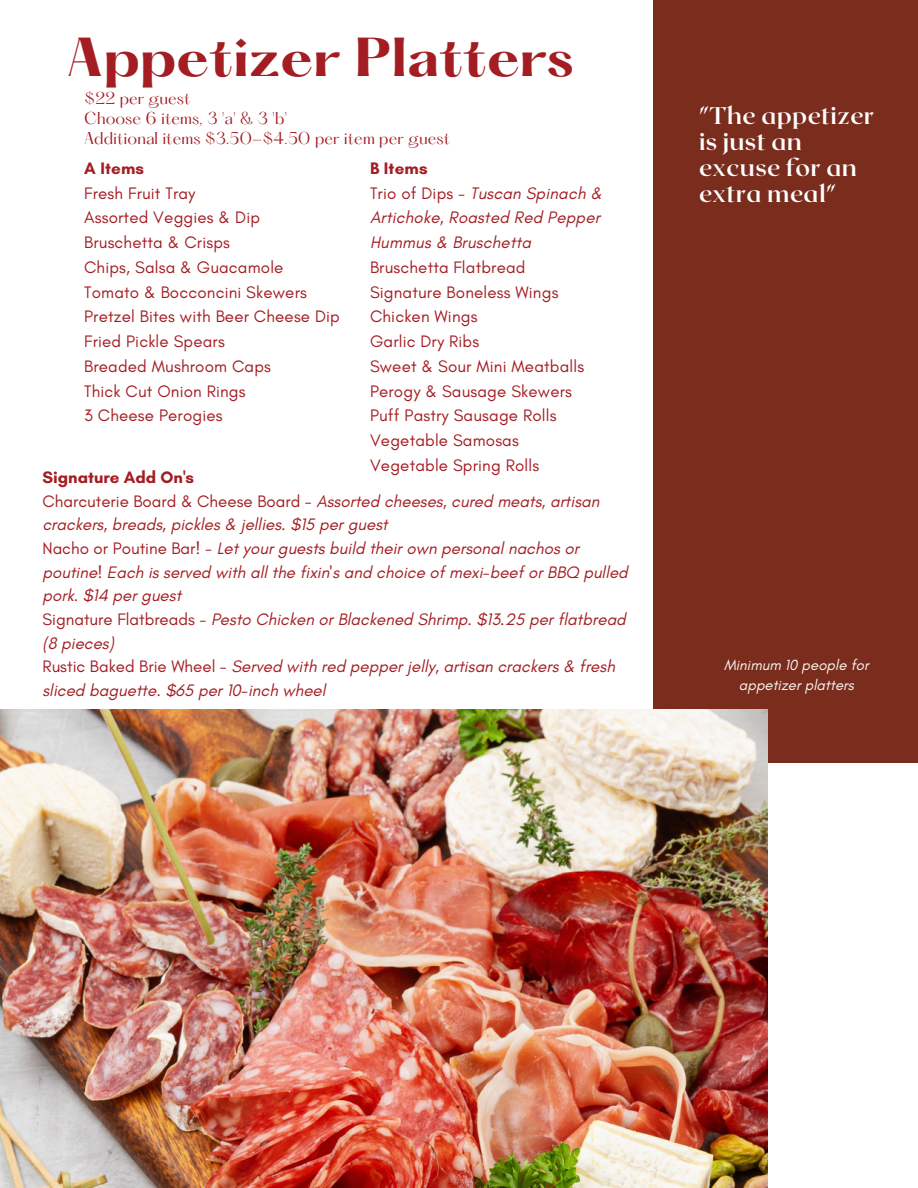
<style>
.page{position:relative;width:918px;height:1188px;background:#fff}
.page>*{position:absolute;margin:0;border:0;box-sizing:border-box;transform-origin:0 0}
.t1{font:700 48px "Hatton";color:#a31d22}
.t2{font:700 24px/25.8px "Roxborough CF";letter-spacing:.015em;color:#fff}
.t3{font:italic 16.95px/23.7px "Glacial Indifference";color:#a31d22}
.t4{font:16.95px "Glacial Indifference";letter-spacing:.01em;color:#a31d22}
.t5{font:700 16.95px "Glacial Indifference";color:#a31d22}
.t6{font:15px "Hatton";color:#a31d22}
.t7{font:italic 15px/20.2px "Glacial Indifference";color:#f8f8f1;text-align:center}
.s1{font-style:normal}
</style>
<div class="page">
<div style="left:653px;top:0;width:265px;height:763px;background:#7a2c1d"></div>
<img style="left:0;top:709px;width:767px;height:479px">
<p class="t1" style="left:66px;top:35px;width:509px">Appetizer Platters</p>
<p class="t6" style="left:84px;top:91px;width:108px">$22 per guest</p>
<p class="t6" style="left:84px;top:111px;width:205px">Choose 6 items, 3 'a' &amp; 3 'b'</p>
<p class="t6" style="left:84px;top:131px;width:367px">Additional items $3.50-$4.50 per item per guest</p>
<p class="t5" style="left:370px;top:158px;width:59px">B Items</p>
<p class="t3" style="left:370px;top:180px;width:234px;line-height:24.8px"><span class="s1">Trio of Dips -</span> Tuscan Spinach &amp;<br>Artichoke, Roasted Red Pepper<br>Hummus &amp; Bruschetta</p>
<p class="t4" style="left:370px;top:257px;width:157px">Bruschetta Flatbread</p>
<p class="t4" style="left:370px;top:282px;width:190px">Signature Boneless Wings</p>
<p class="t4" style="left:370px;top:306px;width:109px">Chicken Wings</p>
<p class="t4" style="left:370px;top:331px;width:111px">Garlic Dry Ribs</p>
<p class="t4" style="left:370px;top:356px;width:216px">Sweet &amp; Sour Mini Meatballs</p>
<p class="t4" style="left:370px;top:381px;width:204px">Perogy &amp; Sausage Skewers</p>
<p class="t4" style="left:370px;top:405px;width:188px">Puff Pastry Sausage Rolls</p>
<p class="t4" style="left:370px;top:430px;width:150px">Vegetable Samosas</p>
<p class="t4" style="left:370px;top:455px;width:171px">Vegetable Spring Rolls</p>
<p class="t5" style="left:84px;top:158px;width:61px">A Items</p>
<p class="t4" style="left:84px;top:183px;width:113px">Fresh Fruit Tray</p>
<p class="t4" style="left:84px;top:207px;width:177px">Assorted Veggies &amp; Dip</p>
<p class="t4" style="left:84px;top:232px;width:147px">Bruschetta &amp; Crisps</p>
<p class="t4" style="left:84px;top:257px;width:201px">Chips, Salsa &amp; Guacamole</p>
<p class="t4" style="left:84px;top:282px;width:224px">Tomato &amp; Bocconcini Skewers</p>
<p class="t4" style="left:84px;top:306px;width:257px">Pretzel Bites with Beer Cheese Dip</p>
<p class="t4" style="left:84px;top:331px;width:142px">Fried Pickle Spears</p>
<p class="t4" style="left:84px;top:356px;width:188px">Breaded Mushroom Caps</p>
<p class="t4" style="left:84px;top:381px;width:163px">Thick Cut Onion Rings</p>
<p class="t4" style="left:84px;top:405px;width:140px">3 Cheese Perogies</p>
<p class="t5" style="left:42px;top:467px;width:153px">Signature Add On's</p>
<p class="t3" style="left:42px;top:489px;width:559px"><span class="s1">Charcuterie Board &amp; Cheese Board</span> - Assorted cheeses, cured meats, artisan crackers, breads, pickles &amp; jellies. $15 per guest</p>
<p class="t3" style="left:42px;top:536px;width:587px"><span class="s1">Nacho or Poutine Bar! -</span> Let your guests build their own personal nachos or poutine! Each is served with all the fixin's and choice of mexi-beef or BBQ pulled pork. $14 per guest</p>
<p class="t3" style="left:42px;top:607px;width:585px"><span class="s1">Signature Flatbreads -</span> Pesto Chicken or Blackened Shrimp. $13.25 per flatbread (8 pieces)</p>
<p class="t3" style="left:42px;top:654px;width:574px"><span class="s1">Rustic Baked Brie Wheel</span> - Served with red pepper jelly, artisan crackers &amp; fresh sliced baguette. $65 per 10-inch wheel</p>
<p class="t2" style="left:699px;top:101px;width:177px">"The appetizer is just an excuse for an extra meal"</p>
<p class="t7" style="left:724px;top:654px;width:146px">Minimum 10 people for appetizer platters</p>
</div>
